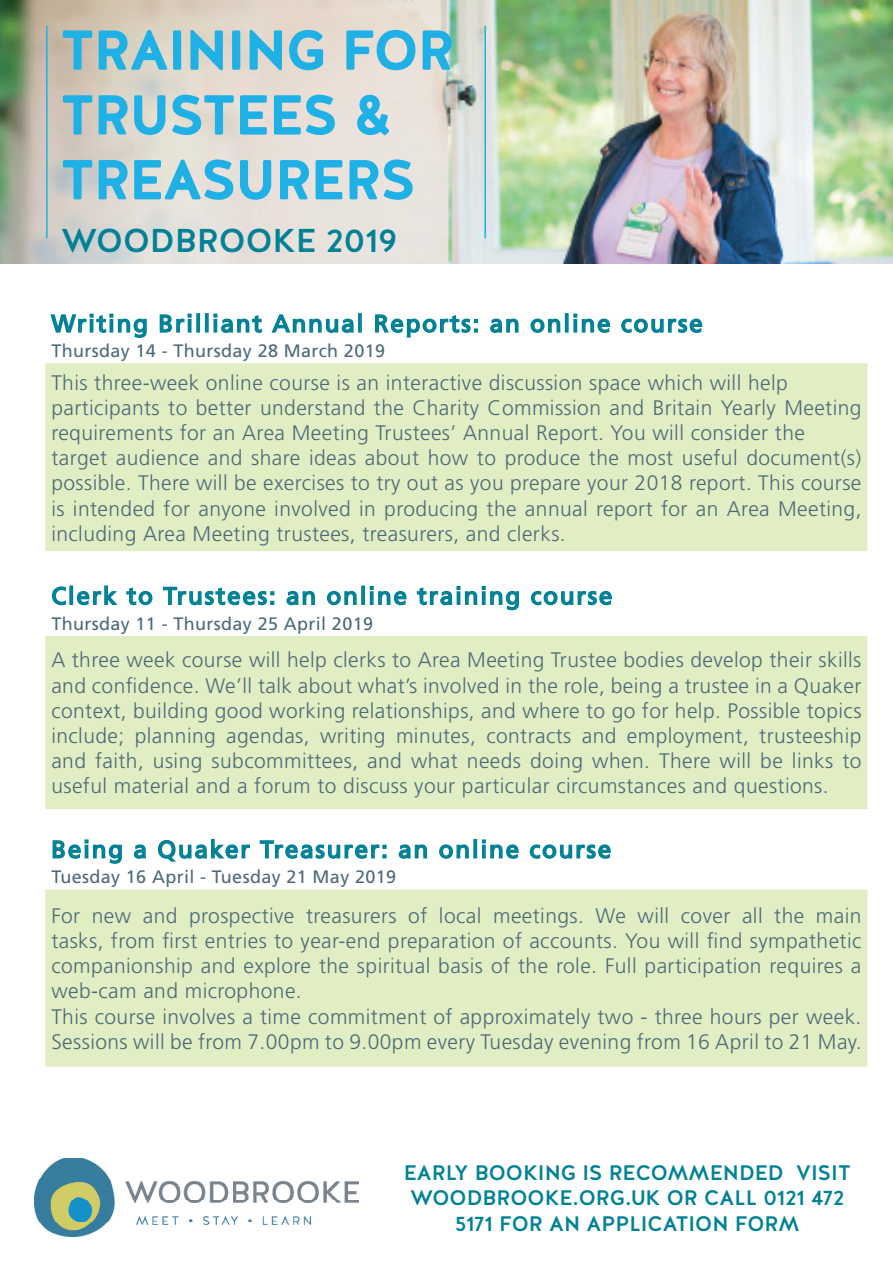
<style>
.page{position:relative;width:893px;height:1263px;background:#fff}
.page>*{position:absolute;margin:0;border:0;box-sizing:border-box;transform-origin:0 0}
.t1{font:500 54px/64.8px "Halis R";color:#1fb0e6}
.t2{font:500 33px "Halis R";color:#008195}
.t3{font:24px "Frutiger LT Std";letter-spacing:.08em;color:#008195}
.t4{font:300 21px/25.2px "Frutiger LT Std";letter-spacing:.02em;color:#4d6a78}
.t5{font:500 21px/25.2px "Halis R";color:#008195;text-align:center}
.t6{font:18px "Frutiger LT Std";letter-spacing:.02em;color:#4d6a78}
</style>
<div class="page">
<img style="left:0;top:0;width:893px;height:263px">
<svg style="left:62px;top:29px;width:106px;height:42px;background:#b6c5c0"></svg>
<div style="left:173px;top:30px;width:8px;height:40px;border:2px solid #1fb0e6"></div>
<svg style="left:190px;top:29px;width:34px;height:42px"></svg>
<div style="left:232px;top:30px;width:8px;height:40px;border:2px solid #1fb0e6"></div>
<svg style="left:249px;top:29px;width:75px;height:42px;background:#bed0d1"></svg>
<svg style="left:346px;top:29px;width:70px;height:42px;background:#c4d6d7"></svg>
<svg style="left:422px;top:30px;width:30px;height:40px"></svg>
<svg style="left:62px;top:94px;width:104px;height:42px;background:#b8cbca"></svg>
<svg style="left:172px;top:94px;width:164px;height:42px;background:#c0d4d7"></svg>
<svg style="left:356px;top:94px;width:33px;height:43px"></svg>
<svg style="left:62px;top:159px;width:210px;height:42px;background:#bdd2d6"></svg>
<svg style="left:279px;top:159px;width:64px;height:41px;background:#bcd6de"></svg>
<svg style="left:349px;top:159px;width:64px;height:42px;background:#bed8df"></svg>
<hr style="left:46px;top:26px;width:2px;height:212px;background:#1fb0e6">
<hr style="left:484px;top:26px;width:2px;height:212px;background:#1fb0e6">
<img style="left:34px;top:1158px;width:324px;height:79px">
<div style="left:45px;top:363px;width:822px;height:703px;background:#e1edc2"></div>
<svg style="left:45px;top:551px;width:822px;height:338px;fill:#e1edc2"></svg>
<svg style="left:50px;top:313px;width:97px;height:25px"></svg>
<svg style="left:159px;top:314px;width:33px;height:19px"></svg>
<div style="left:196px;top:313px;width:4px;height:20px;border:2px solid #008195"></div>
<div style="left:205px;top:313px;width:4px;height:20px;border:2px solid #008195"></div>
<svg style="left:213px;top:314px;width:49px;height:19px"></svg>
<svg style="left:271px;top:314px;width:83px;height:19px"></svg>
<div style="left:358px;top:313px;width:4px;height:20px;border:2px solid #008195"></div>
<svg style="left:375px;top:314px;width:103px;height:24px"></svg>
<svg style="left:490px;top:318px;width:29px;height:15px"></svg>
<svg style="left:530px;top:318px;width:31px;height:15px"></svg>
<div style="left:565px;top:313px;width:4px;height:20px;border:2px solid #008195"></div>
<svg style="left:573px;top:314px;width:38px;height:19px"></svg>
<svg style="left:621px;top:318px;width:82px;height:15px"></svg>
<svg style="left:51px;top:586px;width:16px;height:20px"></svg>
<div style="left:69px;top:585px;width:4px;height:20px;border:2px solid #008195"></div>
<svg style="left:76px;top:585px;width:43px;height:21px"></svg>
<svg style="left:126px;top:586px;width:27px;height:20px"></svg>
<svg style="left:162px;top:586px;width:112px;height:20px"></svg>
<svg style="left:286px;top:590px;width:30px;height:16px"></svg>
<svg style="left:326px;top:590px;width:31px;height:16px"></svg>
<div style="left:361px;top:585px;width:4px;height:20px;border:2px solid #008195"></div>
<svg style="left:370px;top:586px;width:37px;height:20px"></svg>
<svg style="left:416px;top:586px;width:104px;height:25px"></svg>
<svg style="left:530px;top:590px;width:83px;height:16px"></svg>
<svg style="left:52px;top:839px;width:71px;height:25px"></svg>
<svg style="left:133px;top:844px;width:14px;height:15px"></svg>
<svg style="left:157px;top:838px;width:94px;height:25px"></svg>
<svg style="left:259px;top:839px;width:128px;height:20px"></svg>
<svg style="left:398px;top:844px;width:30px;height:15px"></svg>
<svg style="left:438px;top:844px;width:32px;height:15px"></svg>
<div style="left:473px;top:839px;width:4px;height:19px;border:2px solid #008195"></div>
<svg style="left:482px;top:839px;width:37px;height:20px"></svg>
<svg style="left:529px;top:844px;width:83px;height:15px"></svg>
<h1 class="t1" style="left:61px;top:19px;width:394px">TRAINING FOR<br>TRUSTEES &amp;<br>TREASURERS</h1>
<h2 class="t2" style="left:61px;top:219px;width:338px">WOODBROOKE 2019</h2>
<p class="t3" style="left:51px;top:309px;width:653px">Writing Brilliant Annual Reports: an online course</p>
<p class="t6" style="left:51px;top:341px;width:335px">Thursday 14 - Thursday 28 March 2019</p>
<p class="t4" style="left:51px;top:370px;width:812px">This three-week online course is an interactive discussion space which will help participants to better understand the Charity Commission and Britain Yearly Meeting requirements for an Area Meeting Trustees’ Annual Report. You will consider the target audience and share ideas about how to produce the most useful document(s) possible. There will be exercises to try out as you prepare your 2018 report. This course is intended for anyone involved in producing the annual report for an Area Meeting, including Area Meeting trustees, treasurers, and clerks.</p>
<p class="t3" style="left:51px;top:582px;width:562px">Clerk to Trustees: an online training course</p>
<p class="t6" style="left:51px;top:613px;width:323px">Thursday 11 - Thursday 25 April 2019</p>
<p class="t4" style="left:51px;top:648px;width:812px;text-align:justify">A three week course will help clerks to Area Meeting Trustee bodies develop their skills and confidence. We’ll talk about what’s involved in the role, being a trustee in a Quaker context, building good working relationships, and where to go for help. Possible topics include; planning agendas, writing minutes, contracts and employment, trusteeship and faith, using subcommittees, and what needs doing when. There will be links to useful material and a forum to discuss your particular circumstances and questions.</p>
<p class="t3" style="left:51px;top:835px;width:561px">Being a Quaker Treasurer: an online course</p>
<p class="t6" style="left:51px;top:866px;width:346px">Tuesday 16 April - Tuesday 21 May 2019</p>
<p class="t4" style="left:51px;top:903px;width:812px">For new and prospective treasurers of local meetings. We will cover all the main tasks, from first entries to year-end preparation of accounts. You will find sympathetic companionship and explore the spiritual basis of the role. Full participation requires a web-cam and microphone.<br>This course involves a time commitment of approximately two - three hours per week.<br>Sessions will be from 7.00pm to 9.00pm every Tuesday evening from 16 April to 21 May.</p>
<p class="t5" style="left:404px;top:1160px;width:449px">EARLY BOOKING IS RECOMMENDED VISIT<br>WOODBROOKE.ORG.UK OR CALL 0121 472<br>5171 FOR AN APPLICATION FORM</p>
</div>
